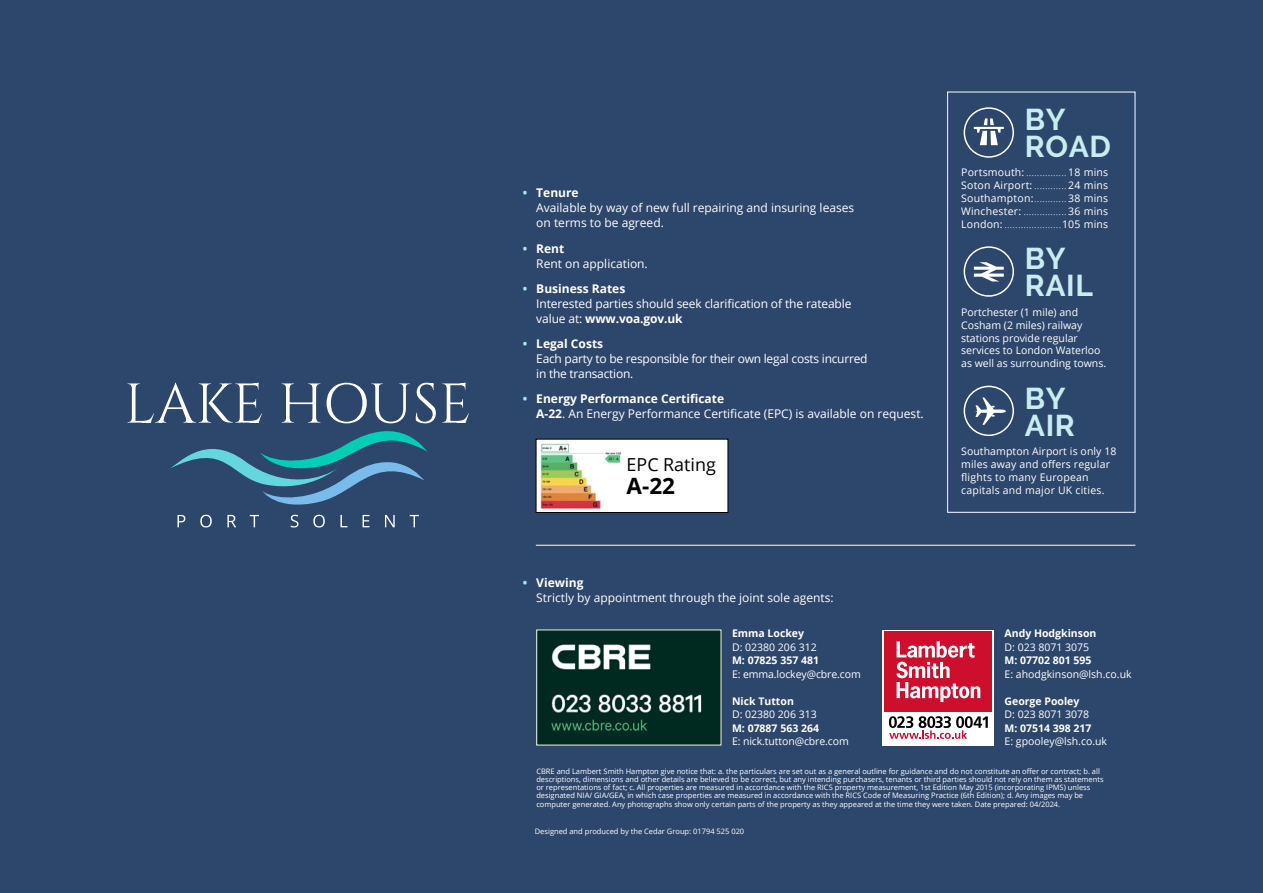
<style>
.page{position:relative;width:1263px;height:893px;background:#2d466b}
.page>*{position:absolute;margin:0;border:0;box-sizing:border-box;transform-origin:0 0}
.t1{font:700 30px/27px "Raleway";letter-spacing:.02em;color:#c6eef0}
.t2{font:700 22.5px "Open Sans";color:#000}
.t3{font:17.85px "Open Sans";color:#000}
.t4{font:12px/15px "Open Sans";color:#fff}
.t5{font:12px/15px "Open Sans";letter-spacing:-.02em;color:#fff}
.t6{font:10.5px/12.9px "Open Sans";color:#fff}
.t7{font:700 10.5px "Open Sans";color:#fff}
.t8{font:7.5px/8.2px "Open Sans";color:#fff}
.s1{font-weight:700;color:#a8e7e9}
.s2{font-weight:700}
.s3{font-weight:300}
</style>
<div class="page">
<img style="left:538px;top:632px;width:181px;height:111px">
<hr style="left:536px;top:545px;width:599px;height:1px;background:#fff">
<div style="left:947px;top:92px;width:188px;height:421px;border:1px solid #fff"></div>
<svg style="left:442px;top:382px;width:27px;height:41px"></svg>
<svg style="left:128px;top:382px;width:308px;height:145px"></svg>
<svg style="left:974px;top:118px;width:30px;height:27px"></svg>
<div style="left:963px;top:107px;width:51px;height:51px;border:2px solid #fff;border-radius:50%"></div>
<svg style="left:974px;top:262px;width:30px;height:19px"></svg>
<div style="left:963px;top:246px;width:51px;height:51px;border:2px solid #fff;border-radius:50%"></div>
<svg style="left:975px;top:397px;width:31px;height:28px"></svg>
<div style="left:963px;top:386px;width:51px;height:50px;border:2px solid #fff;border-radius:50%"></div>
<div style="left:536px;top:439px;width:192px;height:73px;background:#fff"></div>
<img style="left:540px;top:443px;width:82px;height:67px">
<div style="left:536px;top:439px;width:192px;height:74px;border:1px solid #000"></div>
<div style="left:883px;top:630px;width:111px;height:115px;background:#fff"></div>
<div style="left:885px;top:631px;width:107px;height:81px;background:#ce0e2d"></div>
<svg style="left:896px;top:641px;width:84px;height:61px"></svg>
<svg style="left:889px;top:716px;width:99px;height:23px"></svg>
<h3 class="t4" style="left:536px;top:185px;width:319px;text-indent:-14px"><span class="s1">•</span> <span class="s2">Tenure<br></span>Available by way of new full repairing and insuring leases on terms to be agreed.</h3>
<h3 class="t4" style="left:536px;top:240px;width:113px;text-indent:-14px"><span class="s1">•</span> <span class="s2">Rent<br></span>Rent on application.</h3>
<h3 class="t4" style="left:536px;top:281px;width:317px;text-indent:-14px"><span class="s1">•</span> <span class="s2">Business Rates<br></span>Interested parties should seek clarification of the rateable value at: <span class="s2">www.voa.gov.uk</span></h3>
<h3 class="t5" style="left:536px;top:336px;width:333px;text-indent:-14px"><span class="s1">•</span> <span class="s2">Legal Costs<br></span>Each party to be responsible for their own legal costs incurred in the transaction.</h3>
<h3 class="t4" style="left:536px;top:391px;width:389px;text-indent:-14px"><span class="s1">•</span> <span class="s2">Energy Performance Certificate<br>A-22</span>. An Energy Performance Certificate (EPC) is available on request.</h3>
<h3 class="t3" style="left:627px;top:453px;width:91px">EPC Rating</h3>
<h2 class="t2" style="left:627px;top:470px;width:50px">A-22</h2>
<h3 class="t4" style="left:536px;top:575px;width:299px;text-indent:-14px"><span class="s1">•</span> <span class="s2">Viewing<br></span>Strictly by appointment through the joint sole agents:</h3>
<h3 class="t7" style="left:732px;top:626px;width:74px">Emma Lockey</h3>
<h3 class="t6" style="left:732px;top:640px;width:86px">D: 02380 206 312</h3>
<h3 class="t7" style="left:732px;top:653px;width:89px">M: 07825 357 481</h3>
<h3 class="t6" style="left:732px;top:667px;width:130px">E: emma.lockey@cbre.com</h3>
<h3 class="t7" style="left:732px;top:694px;width:63px">Nick Tutton</h3>
<h3 class="t6" style="left:732px;top:708px;width:86px">D: 02380 206 313</h3>
<h3 class="t7" style="left:732px;top:721px;width:89px">M: 07887 563 264</h3>
<h3 class="t6" style="left:732px;top:735px;width:118px">E: nick.tutton@cbre.com</h3>
<h1 class="t1" style="left:1025px;top:106px;width:88px">BY<br>ROAD</h1>
<h3 class="t6" style="left:961px;top:166px;width:149px;text-align:justify">Portsmouth: <span class="s3">...............</span> 18 mins Soton Airport: <span class="s3">............</span> 24 mins Southampton:<span class="s3">............</span> 38 mins Winchester: <span class="s3">................</span> 36 mins London: <span class="s3">.....................</span>105 mins</h3>
<h1 class="t1" style="left:1025px;top:245px;width:70px">BY<br>RAIL</h1>
<h3 class="t6" style="left:961px;top:305px;width:147px">Portchester (1 mile) and<br>Cosham (2 miles) railway stations provide regular services to London Waterloo as well as surrounding towns.</h3>
<h1 class="t1" style="left:1025px;top:385px;width:51px">BY<br>AIR</h1>
<h3 class="t6" style="left:961px;top:444px;width:157px">Southampton Airport is only 18 miles away and offers regular flights to many European capitals and major UK cities.</h3>
<h3 class="t7" style="left:1004px;top:626px;width:93px">Andy Hodgkinson</h3>
<h3 class="t6" style="left:1004px;top:640px;width:86px">D: 023 8071 3075</h3>
<h3 class="t7" style="left:1004px;top:653px;width:89px">M: 07702 801 595</h3>
<h3 class="t6" style="left:1004px;top:667px;width:129px">E: ahodgkinson@lsh.co.uk</h3>
<h3 class="t7" style="left:1004px;top:694px;width:76px">George Pooley</h3>
<h3 class="t6" style="left:1004px;top:708px;width:86px">D: 023 8071 3078</h3>
<h3 class="t7" style="left:1004px;top:721px;width:89px">M: 07514 398 217</h3>
<h3 class="t6" style="left:1004px;top:735px;width:104px">E: gpooley@lsh.co.uk</h3>
<p class="t8" style="left:536px;top:767px;width:569px">CBRE and Lambert Smith Hampton give notice that: a. the particulars are set out as a general outline for guidance and do not constitute an offer or contract; b. all descriptions, dimensions and other details are believed to be correct, but any intending purchasers, tenants or third parties should not rely on them as statements or representations of fact; c. All properties are measured in accordance with the RICS property measurement, 1st Edition May 2015 (incorporating IPMS) unless designated NIA/ GIA/GEA, in which case properties are measured in accordance with the RICS Code of Measuring Practice (6th Edition); d. Any images may be computer generated. Any photographs show only certain parts of the property as they appeared at the time they were taken. Date prepared: 04/2024.</p>
<p class="t8" style="left:535px;top:827px;width:211px">Designed and produced by the Cedar Group: 01794 525 020</p>
</div>
